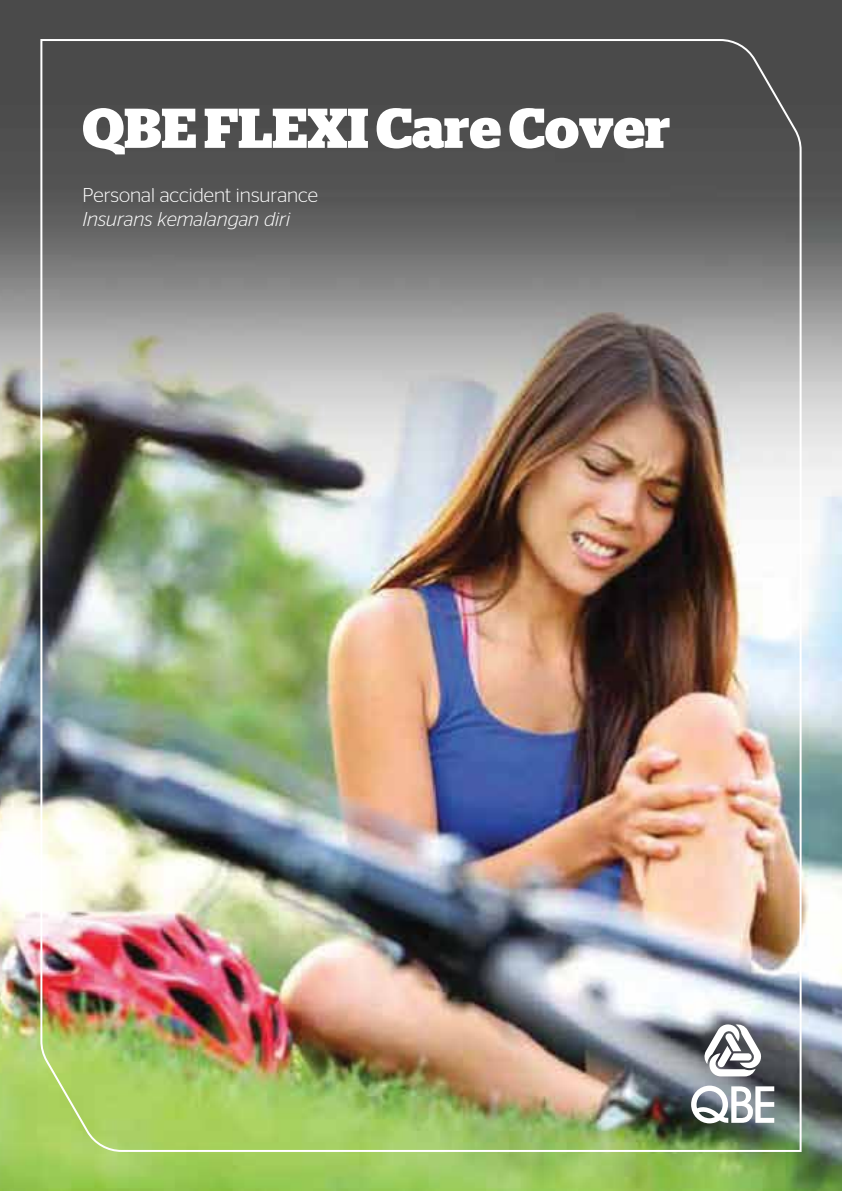
<style>
.page{position:relative;width:842px;height:1191px;background:#fff}
.page>*{position:absolute;margin:0;border:0;box-sizing:border-box;transform-origin:0 0}
.t1{font:700 56px "Stag";color:#fff}
.t2{font:300 20px "Stag Sans";color:#fff}
.t3{font:italic 300 20px "Stag Sans";color:#fff}
</style>
<div class="page">
<img style="left:0;top:0;width:842px;height:1191px">
<img style="left:39px;top:38px;width:763px;height:1115px">
<svg style="left:703px;top:1022px;width:60px;height:54px"></svg>
<svg style="left:691px;top:1085px;width:83px;height:38px"></svg>
<h1 class="t1" style="left:82px;top:95px;width:589px">QBE FLEXI Care Cover</h1>
<p class="t2" style="left:82px;top:184px;width:237px">Personal accident insurance</p>
<p class="t3" style="left:82px;top:208px;width:209px">Insurans kemalangan diri</p>
</div>
